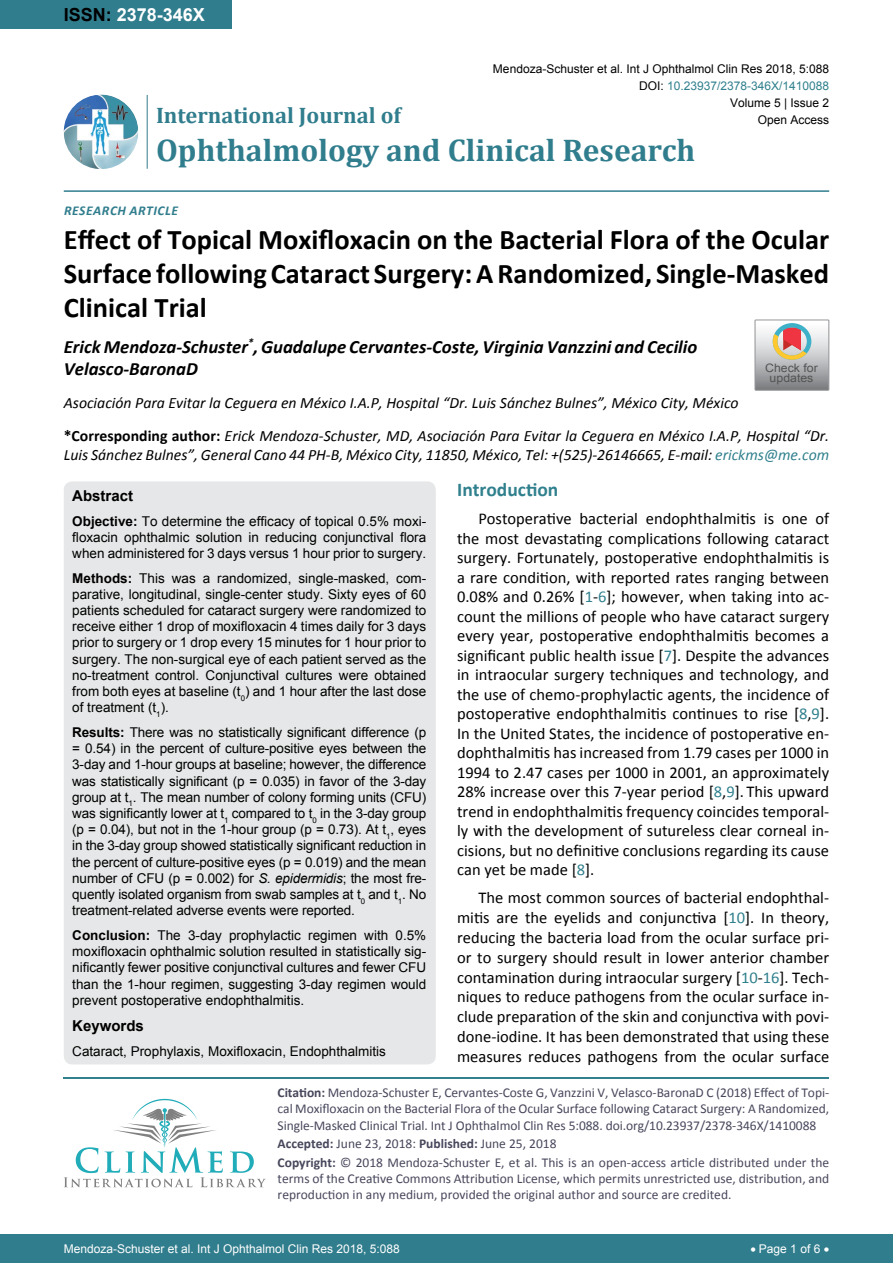
<style>
.page{position:relative;width:893px;height:1263px;background:#fff}
.page>*{position:absolute;margin:0;border:0;box-sizing:border-box;transform-origin:0 0}
.t1{font:700 31.5px "Cambria";color:#307d8d}
.t2{font:700 28.5px/34.2px "Calibri";color:#000;text-align:justify}
.t3{font:700 22.5px "Cambria";color:#307d8d}
.t4{font:700 19.5px "Calibri";color:#30808d}
.t5{font:italic 700 18.75px/22.5px "Calibri";color:#000}
.t6{font:700 18px "Arial";color:#fff}
.t7{font:16.5px/19.5px "Calibri";color:#000;text-align:justify}
.t8{font:italic 15.75px/33px "Calibri";color:#000}
.t9{font:700 15px "Arial";color:#000}
.t10{font:13.5px/16.2px "Arial";color:#000;text-align:justify}
.t11{font:13.5px/16.2px "Calibri";color:#47475c}
.t12{font:italic 700 13.5px "Calibri";letter-spacing:.04em;color:#307d8d}
.t13{font:12px "Arial";color:#000}
.t14{font:12px "Arial";color:#fff}
.t15{font:12px "Arial";color:#30808d}
.t16{font:11.7px/10.1px "Arial";color:#535353;text-align:center;scale:1.06 1}
.s1{color:#000}
.s2{font-weight:700;font-style:normal}
.s3{color:#30808d}
.s4{font-weight:700}
.s5{font-style:italic}
</style>
<div class="page">
<hr style="left:64px;top:1077px;width:765px;height:1px;background:#30808d">
<svg style="left:64px;top:1099px;width:202px;height:88px"></svg>
<div style="left:0;top:0;width:231px;height:28px;background:#307d8d"></div>
<img style="left:64px;top:95px;width:74px;height:74px;border-radius:37px">
<hr style="left:147px;top:95px;width:1px;height:74px;background:#307d8d">
<hr style="left:64px;top:190px;width:765px;height:2px;background:#307d8d">
<div style="left:0;top:1234px;width:893px;height:29px;background:#307d8d"></div>
<svg style="left:755px;top:320px;width:74px;height:70px;background:#bdb6b3"></svg>
<div style="left:64px;top:481px;width:372px;height:583px;background:#e6e7e8;border-radius:9px"></div>
<h3 class="t6" style="left:64px;top:2px;width:143px"><span class="s1">ISSN:</span> 2378-346X</h3>
<p class="t13" style="left:493px;top:60px;width:338px">Mendoza-Schuster et al. Int J Ophthalmol Clin Res 2018, 5:088</p>
<p class="t13" style="left:730px;top:95px;width:101px">Volume 5 | Issue 2</p>
<p class="t15" style="left:639px;top:78px;width:192px"><span class="s1">DOI:</span> 10.23937/2378-346X/1410088</p>
<h3 class="t3" style="left:156px;top:100px;width:246px">International Journal of</h3>
<h1 class="t1" style="left:156px;top:128px;width:541px">Ophthalmology and Clinical Research</h1>
<p class="t13" style="left:758px;top:112px;width:73px">Open Access</p>
<p class="t12" style="left:64px;top:202px;width:115px">Research ar ticle</p>
<h2 class="t2" style="left:64px;top:222px;width:767px">Effect of Topical Moxifloxacin on the Bacterial Flora of the Ocular Surface following Cataract Surgery: A Randomized, Single-Masked Clinical Trial</h2>
<h3 class="t5" style="left:64px;top:335px;width:635px">Erick Mendoza-Schuster<sup>*</sup>, Guadalupe Cervantes-Coste, Virginia Vanzzini and Cecilio<br>Velasco-BaronaD</h3>
<p class="t8" style="left:64px;top:386px;width:767px">Asociación Para Evitar la Ceguera en México I.A.P, Hospital “Dr. Luis Sánchez Bulnes”, México City, México <span class="s2">*Corresponding author:</span> Erick Mendoza-Schuster, MD, Asociación Para Evitar la Ceguera en México I.A.P, Hospital “Dr.</p>
<p class="t8" style="left:64px;top:438px;width:767px">Luis Sánchez Bulnes”, General Cano 44 PH-B, México City, 11850, México, Tel: +(525)-26146665, E-mail: <span class="s3">erickms@me.com</span></p>
<p class="t16" style="left:765px;top:363px;width:51px">Check for updates</p>
<p class="t9" style="left:72px;top:486px;width:62px">Abstract</p>
<p class="t10" style="left:72px;top:513px;width:355px"><span class="s4">Objective:</span> To determine the efficacy of topical 0.5% moxi&shy;floxacin ophthalmic solution in reducing conjunctival flora when administered for 3 days versus 1 hour prior to surgery.</p>
<p class="t10" style="left:72px;top:570px;width:356px"><span class="s4">Methods:</span> This was a randomized, single-masked, com&shy;parative, longitudinal, single-center study. Sixty eyes of 60 patients scheduled for cataract surgery were randomized to receive either 1 drop of moxifloxacin 4 times daily for 3 days prior to surgery or 1 drop every 15 minutes for 1 hour prior to surgery. The non-surgical eye of each patient served as the no-treatment control. Conjunctival cultures were obtained from both eyes at baseline (t<sub>0</sub>) and 1 hour after the last dose of treatment (t<sub>1</sub>).</p>
<p class="t10" style="left:72px;top:724px;width:356px"><span class="s4">Results:</span> There was no statistically significant difference (p = 0.54) in the percent of culture-positive eyes between the 3-day and 1-hour groups at baseline; however, the difference was statistically significant (p = 0.035) in favor of the 3-day group at t<sub>1</sub>. The mean number of colony forming units (CFU) was significantly lower at t<sub>1</sub> compared to t<sub>0</sub> in the 3-day group (p = 0.04), but not in the 1-hour group (p = 0.73). At t<sub>1</sub>, eyes in the 3-day group showed statistically significant reduction in the percent of culture-positive eyes (p = 0.019) and the mean number of CFU (p = 0.002) for <span class="s5">S. epidermidis</span>; the most fre&shy;quently isolated organism from swab samples at t<sub>0</sub> and t<sub>1</sub>. No treatment-related adverse events were reported.</p>
<p class="t10" style="left:72px;top:927px;width:355px"><span class="s4">Conclusion:</span> The 3-day prophylactic regimen with 0.5% moxifloxacin ophthalmic solution resulted in statistically sig&shy;nificantly fewer positive conjunctival cultures and fewer CFU than the 1-hour regimen, suggesting 3-day regimen would prevent postoperative endophthalmitis.</p>
<p class="t9" style="left:72px;top:1016px;width:73px">Keywords</p>
<p class="t10" style="left:72px;top:1043px;width:315px">Cataract, Prophylaxis, Moxifloxacin, Endophthalmitis</p>
<h3 class="t4" style="left:457px;top:477px;width:103px">Introduction</h3>
<p class="t7" style="left:457px;top:509px;width:374px;text-indent:21px">Postoperative bacterial endophthalmitis is one of the most devastating complications following cataract surgery. Fortunately, postoperative endophthalmitis is a rare condition, with reported rates ranging between 0.08% and 0.26% [<span class="s3">1</span>-<span class="s3">6</span>]; however, when taking into ac&shy;count the millions of people who have cataract surgery every year, postoperative endophthalmitis becomes a significant public health issue [<span class="s3">7</span>]. Despite the advances in intraocular surgery techniques and technology, and the use of chemo-prophylactic agents, the incidence of postoperative endophthalmitis continues to rise [<span class="s3">8</span>,<span class="s3">9</span>].<br>In the United States, the incidence of postoperative en&shy;dophthalmitis has increased from 1.79 cases per 1000 in 1994 to 2.47 cases per 1000 in 2001, an approximately 28% increase over this 7-year period [<span class="s3">8</span>,<span class="s3">9</span>]. This upward trend in endophthalmitis frequency coincides temporal&shy;ly with the development of sutureless clear corneal in&shy;cisions, but no definitive conclusions regarding its cause can yet be made [<span class="s3">8</span>].</p>
<p class="t7" style="left:457px;top:888px;width:374px;text-indent:21px">The most common sources of bacterial endophthal&shy;mitis are the eyelids and conjunctiva [<span class="s3">10</span>]. In theory, reducing the bacteria load from the ocular surface pri&shy;or to surgery should result in lower anterior chamber contamination during intraocular surgery [<span class="s3">10</span>-<span class="s3">16</span>]. Tech&shy;niques to reduce pathogens from the ocular surface in&shy;clude preparation of the skin and conjunctiva with povi&shy;done-iodine. It has been demonstrated that using these measures reduces pathogens from the ocular surface</p>
<p class="t11" style="left:278px;top:1084px;width:553px;text-align:justify"><span class="s4">Citation:</span> Mendoza-Schuster E, Cervantes-Coste G, Vanzzini V, Velasco-BaronaD C (2018) Effect of Topi&shy;cal Moxifloxacin on the Bacterial Flora of the Ocular Surface following Cataract Surgery: A Randomized, Single-Masked Clinical Trial. Int J Ophthalmol Clin Res 5:088. doi.org/10.23937/2378-346X/1410088</p>
<p class="t11" style="left:278px;top:1134px;width:553px;line-height:18.6px"><span class="s4">Accepted:</span> June 23, 2018: <span class="s4">Published:</span> June 25, 2018<br><span class="s4">Copyright:</span> © 2018 Mendoza-Schuster E, et al. This is an open-access article distributed under the</p>
<p class="t11" style="left:278px;top:1170px;width:553px">terms of the Creative Commons Attribution License, which permits unrestricted use, distribution, and reproduction in any medium, provided the original author and source are credited.</p>
<p class="t14" style="left:64px;top:1241px;width:338px">Mendoza-Schuster et al. Int J Ophthalmol Clin Res 2018, 5:088</p>
<p class="t14" style="left:750px;top:1241px;width:80px">• Page 1 of 6 •</p>
</div>
